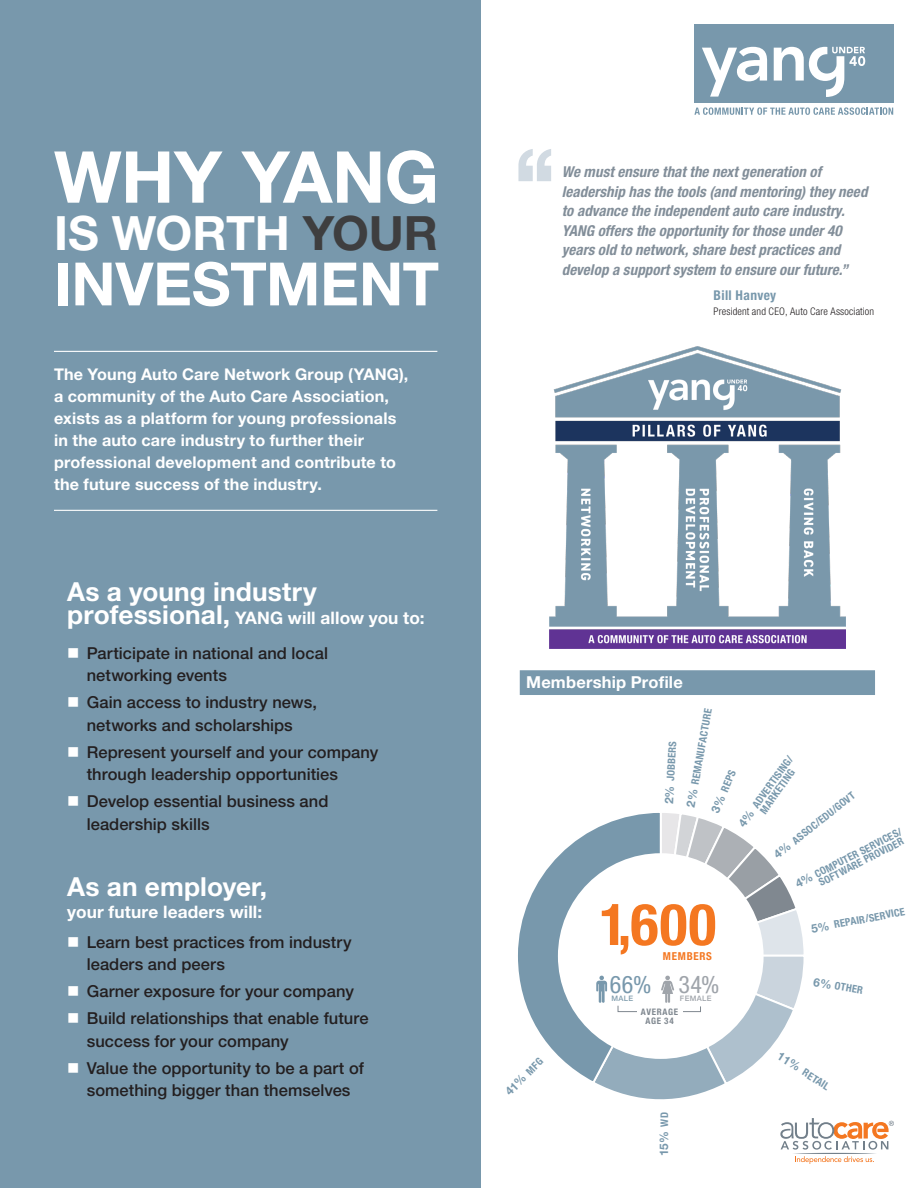
<style>
.page{position:relative;width:918px;height:1188px;background:#fff}
.page>*{position:absolute;margin:0;border:0;box-sizing:border-box;transform-origin:0 0}
.t1{font:700 100.65px "Helvetica Neue LT Std";color:#d1dae2}
.t2{font:700 71.7px "Helvetica Neue LT Std";letter-spacing:-.01em;color:#fff}
.t3{font:700 59.85px "Helvetica Neue LT Std";letter-spacing:-.005em;color:#fff}
.t4{font:700 condensed 57.75px "Helvetica Neue LT Std";color:#f47721}
.t5{font:700 47.4px "Helvetica Neue LT Std";letter-spacing:-.005em;color:#fff}
.t6{font:700 26.25px "Helvetica Neue LT Std";letter-spacing:.005em;color:#fff}
.t7{font:condensed 24.15px "Helvetica Neue LT Std";color:#9fa4aa}
.t8{font:condensed 24.15px "Helvetica Neue LT Std";color:#7898ac}
.t9{font:700 17.25px "Helvetica Neue LT Std";letter-spacing:.005em;color:#fff}
.t10{font:500 16.5px/22.5px "Helvetica Neue LT Std";letter-spacing:.005em;color:#231f20}
.body_text{font:700 16.5px "Helvetica Neue LT Std";letter-spacing:.01em;color:#fff}
.body_text-2{font:700 16.2px/22px "Helvetica Neue LT Std";letter-spacing:.01em;color:#fff}
.body_text-3{font:italic 700 condensed 15px/19.5px "Helvetica Neue LT Std";letter-spacing:.005em;color:#828e99}
.body_text-4{font:700 condensed 13.5px "Helvetica Neue LT Std";letter-spacing:.025em;color:#7898ac}
.t11{font:700 11.85px "Helvetica Neue LT Std";color:#7898ac}
.t12{font:700 condensed 10.95px "Helvetica Neue LT Std";letter-spacing:.065em;color:#f47721}
.t13{font:700 condensed 10.5px/9.3px "Helvetica Neue LT Std";color:#7898ac}
.body_text-5{font:300 condensed 10.5px "Helvetica Neue LT Std";letter-spacing:.015em;color:#231f20}
.t14{font:700 condensed 9px "Helvetica Neue LT Std";letter-spacing:.075em;color:#808890}
.t15{font:500 7.5px "Helvetica Neue LT Std";letter-spacing:.05em;color:#9fa4aa}
.t16{font:500 7.5px "Helvetica Neue LT Std";color:#809dad}
.s1{color:#3e3e3f}
.s2{font-size:26.25px}
.s3{color:#fff}
.s4{font-stretch:normal;font-size:11.85px}
.s5{font-stretch:condensed;font-size:10.5px}
</style>
<div class="page">
<div style="left:0;top:0;width:481px;height:1188px;background:#7898ac"></div>
<div style="left:695px;top:24px;width:199px;height:79px;background:#7898ac"></div>
<svg style="left:702px;top:47px;width:65px;height:50px"></svg>
<svg style="left:694px;top:107px;width:199px;height:8px"></svg>
<svg style="left:774px;top:47px;width:91px;height:50px"></svg>
<hr style="left:54px;top:510px;width:383px;height:1px;background:#fff">
<hr style="left:54px;top:351px;width:383px;height:1px;background:#fff">
<svg style="left:780px;top:1118px;width:114px;height:46px"></svg>
<div style="left:520px;top:670px;width:355px;height:25px;background:#7898ac;border:2px solid #7898ac"></div>
<img style="left:549px;top:346px;width:296px;height:303px">
<svg style="left:518px;top:813px;width:286px;height:287px"></svg>
<p class="t2" style="left:54px;top:133px;width:387px">WHY YANG</p>
<p class="t5" style="left:54px;top:204px;width:386px">IS WORTH <span class="s1">YOUR</span></p>
<p class="t3" style="left:54px;top:247px;width:387px">INVESTMENT</p>
<p class="body_text-2" style="left:54px;top:363px;width:356px">The Young Auto Care Network Group (YANG), a community of the Auto Care Association, exists as a platform for young professionals in the auto care industry to further their professional development and contribute to the future success of the industry.</p>
<p class="t6" style="left:67px;top:576px;width:251px">As a young industry</p>
<p class="t9" style="left:67px;top:607px;width:359px"><span class="s2">professional,</span> YANG will allow you to:</p>
<p class="t10" style="left:87px;top:642px;width:243px;text-indent:-20px"><span class="s3">■</span> Participate in national and local networking events</p>
<p class="t10" style="left:67px;top:691px;width:251px;text-align:center"><span class="s3">■</span> Gain access to industry news, networks and scholarships</p>
<p class="t10" style="left:87px;top:741px;width:293px;text-indent:-20px"><span class="s3">■</span> Represent yourself and your company through leadership opportunities</p>
<p class="t10" style="left:87px;top:790px;width:243px;text-indent:-20px"><span class="s3">■</span> Develop essential business and leadership skills</p>
<p class="t6" style="left:67px;top:870px;width:201px">As an employer,</p>
<p class="t9" style="left:67px;top:902px;width:196px">your future leaders will:</p>
<p class="t10" style="left:87px;top:930px;width:266px;text-indent:-20px"><span class="s3">■</span> Learn best practices from industry leaders and peers</p>
<p class="t10" style="left:67px;top:980px;width:288px"><span class="s3">■</span> Garner exposure for your company</p>
<p class="t10" style="left:87px;top:1007px;width:283px;text-indent:-20px"><span class="s3">■</span> Build relationships that enable future success for your company</p>
<p class="t10" style="left:67px;top:1056px;width:298px;text-align:center"><span class="s3">■</span> Value the opportunity to be a part of something bigger than themselves</p>
<p class="t1" style="left:512px;top:123px;width:48px">‘‘</p>
<p class="body_text-3" style="left:562px;top:162px;width:307px">We must ensure that the next generation of leadership has the tools (and mentoring) they need to advance the independent auto care industry.<br>YANG offers the opportunity for those under 40 years old to network, share best practices and develop a support system to ensure our future.”</p>
<p class="body_text-4" style="left:714px;top:287px;width:64px">Bill Hanvey</p>
<p class="body_text-5" style="left:714px;top:305px;width:162px">President and CEO, Auto Care Association</p>
<p class="body_text" style="left:526px;top:672px;width:158px">Membership Profile</p>
<p class="t13" style="left:664px;top:804px;width:65px;rotate:-87deg"><span class="s4">2%</span> JOBBERS</p>
<p class="t13" style="left:686px;top:806px;width:101px;rotate:-80deg"><span class="s4">2%</span> REMANUFACTURE</p>
<p class="t13" style="left:751px;top:805px;width:63px;text-indent:-23px;rotate:-55deg"><span class="s4">4%</span> ADVERTISING/<br>MARKETING</p>
<p class="t13" style="left:711px;top:811px;width:47px;rotate:-67deg"><span class="s4">3%</span> REPS</p>
<p class="t13" style="left:772px;top:852px;width:101px;rotate:-38deg"><span class="s4">4%</span> ASSOC/EDU/GOVT</p>
<p class="t13" style="left:794px;top:880px;width:119px;text-align:right;rotate:-27deg"><span class="s4">4%</span> COMPUTER SERVICES/<br>SOFTWARE PROVIDER</p>
<p class="t11" style="left:502px;top:1088px;width:49px;rotate:-45deg">41% <span class="s5">MFG</span></p>
<p class="t4" style="left:599px;top:889px;width:118px">1,600</p>
<p class="t12" style="left:663px;top:949px;width:51px">MEMBERS</p>
<p class="t8" style="left:610px;top:970px;width:43px">66%</p>
<p class="t16" style="left:611px;top:994px;width:23px">MALE</p>
<p class="t14" style="left:641px;top:1007px;width:39px">AVERAGE</p>
<p class="t14" style="left:646px;top:1016px;width:30px">AGE 34</p>
<p class="t7" style="left:679px;top:970px;width:42px">34%</p>
<p class="t15" style="left:680px;top:994px;width:33px">FEMALE</p>
<p class="t11" style="left:657px;top:1156px;width:45px;rotate:-90deg">15% <span class="s5">WD</span></p>
<p class="t13" style="left:811px;top:924px;width:97px;rotate:-11deg"><span class="s4">5%</span> REPAIR/SERVICE</p>
<p class="t13" style="left:814px;top:977px;width:52px;rotate:10deg"><span class="s4">6%</span> OTHER</p>
<p class="t13" style="left:806px;top:1067px;width:32px;rotate:33deg">RETAIL</p>
</div>
